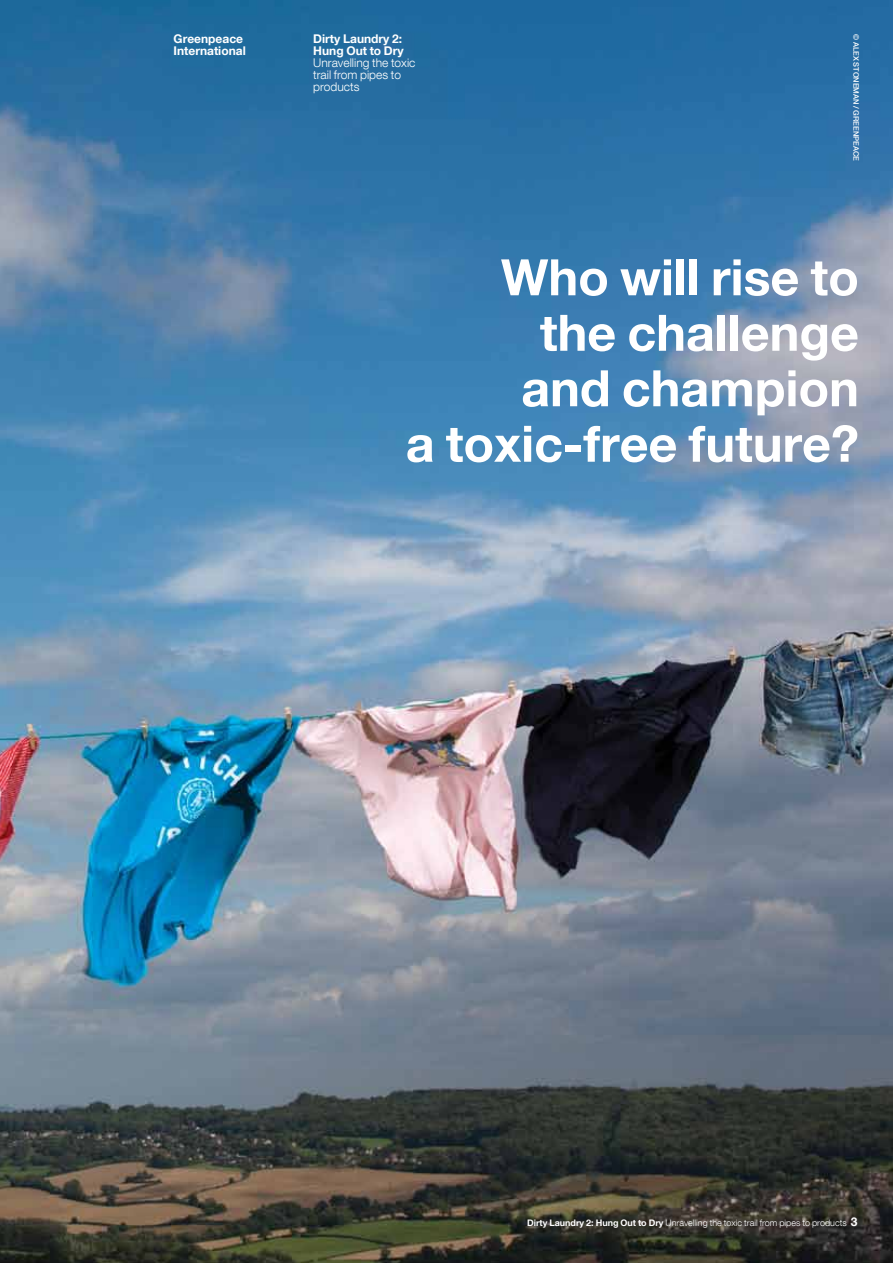
<style>
.page{position:relative;width:893px;height:1263px;background:#fff}
.page>*{position:absolute;margin:0;border:0;box-sizing:border-box;transform-origin:0 0}
.t1{font:700 50.25px/55.5px "Helvetica Neue LT Com";color:#fff;text-align:right}
.t2{font:700 12px/12px "Helvetica Neue LT Com";color:#fff}
.t3{font:300 12px/12px "Helvetica Neue LT Com";color:#fff}
.t4{font:300 9px "Helvetica Neue LT Com";color:#fff}
.t5{font:500 7.5px "Helvetica Neue LT Com";color:#fff}
.s1{font-weight:700}
.s2{font-weight:700;font-size:12px}
</style>
<div class="page">
<img style="left:0;top:0;width:893px;height:1263px">
<h2 class="t2" style="left:174px;top:32px;width:74px">Greenpeace<br>International</h2>
<h2 class="t2" style="left:313px;top:32px;width:92px">Dirty Laundry 2:<br>Hung Out to Dry</h2>
<h2 class="t3" style="left:313px;top:56px;width:104px">Unravelling the toxic trail from pipes to products</h2>
<p class="t5" style="left:861px;top:34px;width:128px;rotate:90deg">© ALEX STONEMAN / Greenpeace</p>
<h1 class="t1" style="left:406px;top:248px;width:455px">Who will rise to<br>the challenge<br>and champion<br>a toxic-free future?</h1>
<p class="t4" style="left:527px;top:1217px;width:332px"><span class="s1">Dirty Laundry 2: Hung Out to Dry</span> Unravelling the toxic trail from pipes to products <span class="s2">3</span></p>
</div>
